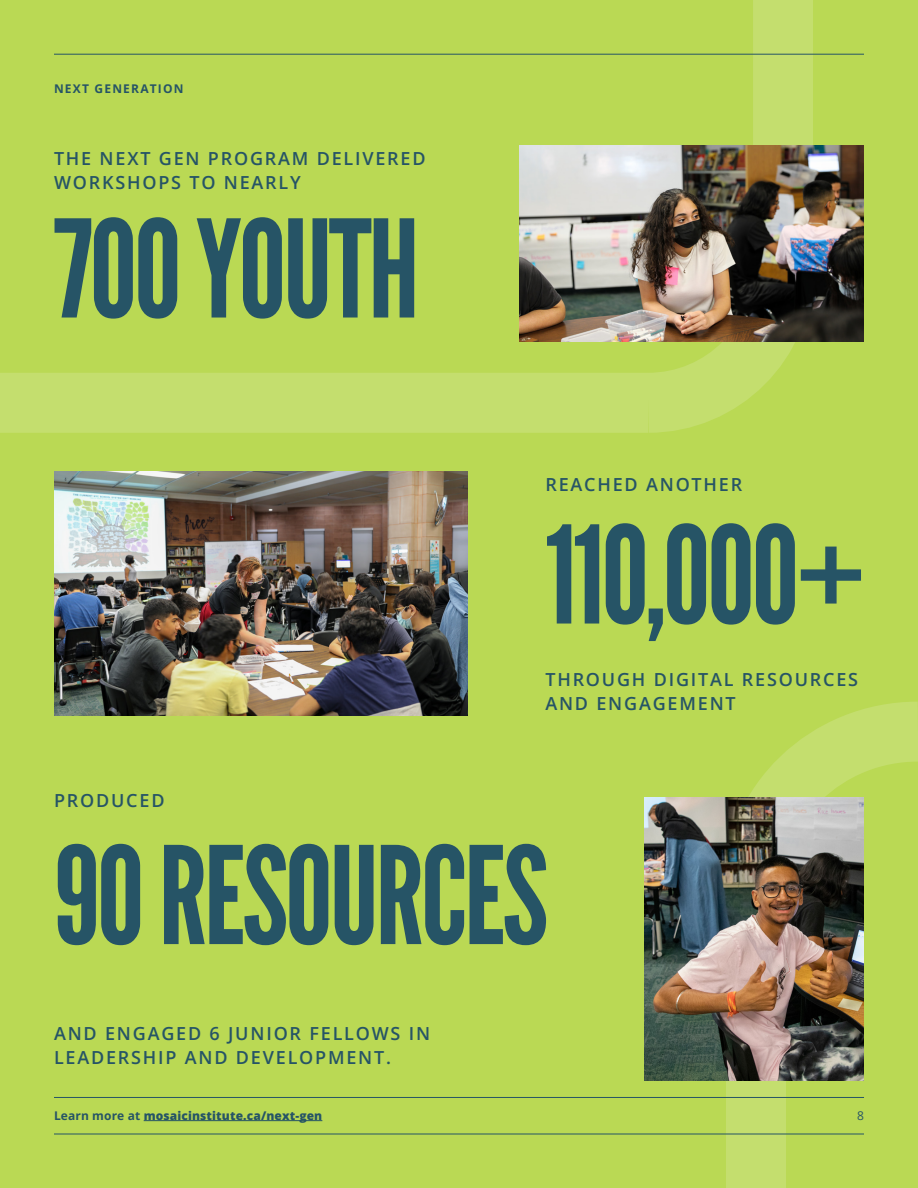
<style>
.page{position:relative;width:918px;height:1188px;background:#bad954}
.page>*{position:absolute;margin:0;border:0;box-sizing:border-box;transform-origin:0 0}
.t1{font:135px "League Gothic";letter-spacing:-.025em;color:#265466}
.t2{font:600 18px/24px "Open Sans";letter-spacing:.1em;color:#265466}
.t3{font:800 12px "Open Sans";letter-spacing:.01em;color:#265466}
.t4{font:700 12px "Open Sans";letter-spacing:.1em;color:#265466}
.t5{font:12px "Open Sans";color:#265466}
.s1{font-weight:700}
</style>
<div class="page">
<div style="left:753px;top:0;width:60px;height:146px;background:#c4de6e"></div>
<hr style="left:54px;top:54px;width:810px;height:1px;background:#265466">
<svg style="left:588px;top:341px;width:255px;height:92px"></svg>
<svg style="left:692px;top:702px;width:226px;height:96px"></svg>
<img style="left:519px;top:146px;width:344px;height:195px">
<div style="left:0;top:373px;width:648px;height:60px;background:#c4de6e"></div>
<div style="left:726px;top:1023px;width:60px;height:165px;background:#c4de6e"></div>
<hr style="left:54px;top:1134px;width:810px;height:1px;background:#265466">
<hr style="left:144px;top:1120px;width:178px;height:1px;background:#265466">
<hr style="left:54px;top:1097px;width:810px;height:1px;background:#265466">
<img style="left:644px;top:798px;width:220px;height:283px">
<img style="left:54px;top:472px;width:414px;height:244px">
<p class="t4" style="left:54px;top:81px;width:131px">NEXT GENERATION</p>
<p class="t2" style="left:54px;top:146px;width:373px">THE NEXT GEN PROGRAM DELIVERED</p>
<p class="t2" style="left:54px;top:170px;width:248px">WORKSHOPS TO NEARLY</p>
<p class="t1" style="left:54px;top:189px;width:367px">700 YOUTH</p>
<p class="t2" style="left:54px;top:788px;width:112px">PRODUCED</p>
<p class="t2" style="left:545px;top:472px;width:198px">REACHED ANOTHER</p>
<p class="t1" style="left:545px;top:495px;width:322px">110,000+</p>
<p class="t2" style="left:545px;top:667px;width:314px">THROUGH DIGITAL RESOURCES<br>AND ENGAGEMENT</p>
<p class="t1" style="left:54px;top:816px;width:496px">90 RESOURCES</p>
<p class="t2" style="left:54px;top:1021px;width:378px">AND ENGAGED 6 JUNIOR FELLOWS IN<br>LEADERSHIP AND DEVELOPMENT.</p>
<p class="t3" style="left:54px;top:1107px;width:270px"><span class="s1">Learn more at</span> mosaicinstitute.ca/next-gen</p>
<p class="t5" style="left:857px;top:1107px;width:8px">8</p>
</div>
